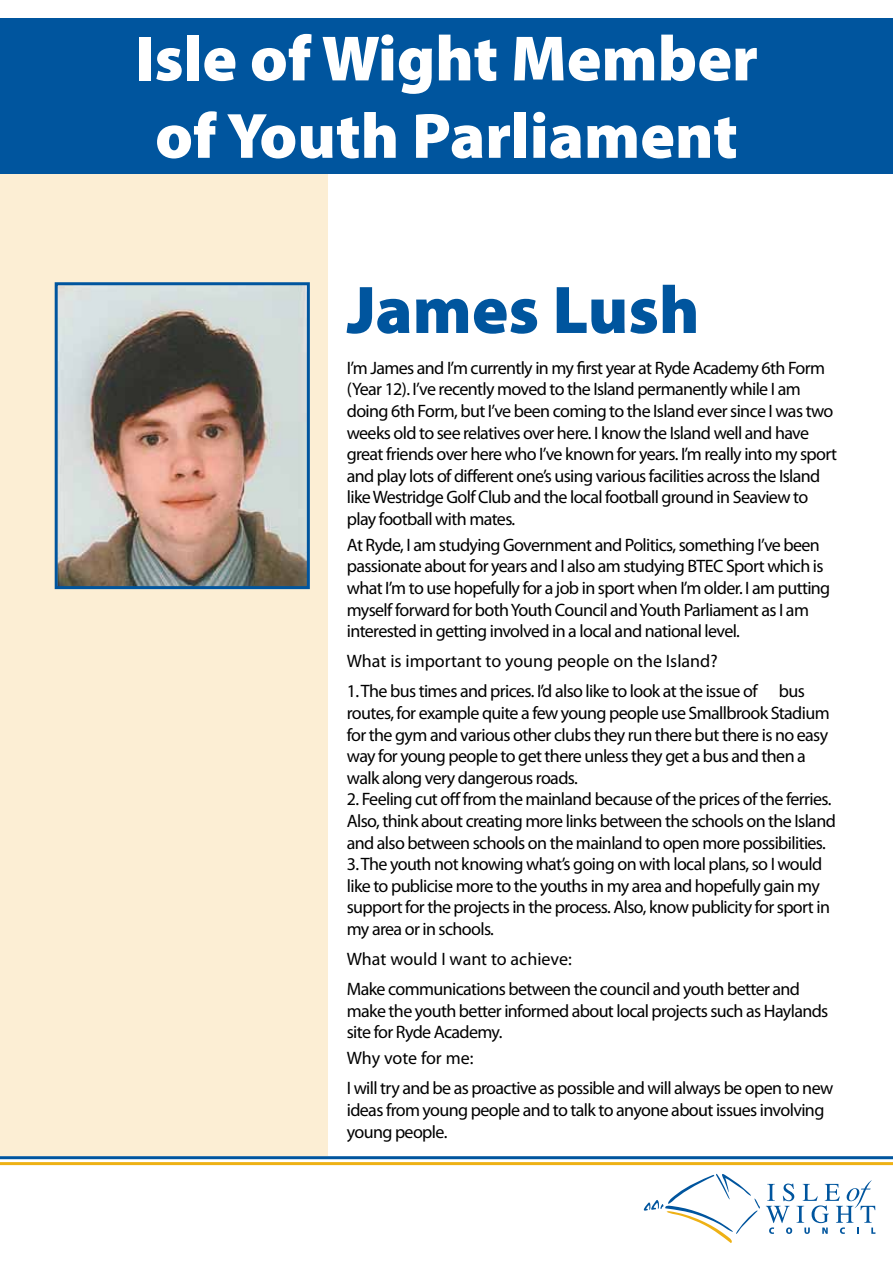
<style>
.page{position:relative;width:893px;height:1263px;background:#fff}
.page>*{position:absolute;margin:0;border:0;box-sizing:border-box;transform-origin:0 0}
.t1{font:900 67.95px "Myriad Pro";color:#00559e}
.t2{font:900 64.5px/77.4px "Myriad Pro";color:#fff;text-align:center}
.t3{font:18px/21.6px "Myriad Pro";letter-spacing:-.035em;color:#000}
.t4{font:18px "Myriad Pro";color:#000}
</style>
<div class="page">
<svg style="left:644px;top:1174px;width:116px;height:69px"></svg>
<svg style="left:766px;top:1180px;width:109px;height:54px"></svg>
<hr style="left:0;top:1156px;width:893px;height:3px;background:#00559e">
<hr style="left:0;top:1162px;width:893px;height:3px;background:#eeb115">
<div style="left:0;top:164px;width:327px;height:992px;background:#fceed4"></div>
<div style="left:0;top:18px;width:893px;height:155px;background:#00559e"></div>
<img style="left:59px;top:286px;width:247px;height:299px">
<div style="left:55px;top:282px;width:255px;height:307px;border:3px solid #00559e"></div>
<h2 class="t2" style="left:135px;top:17px;width:625px">Isle of Wight Member of Youth Parliament</h2>
<h1 class="t1" style="left:347px;top:265px;width:354px">James Lush</h1>
<p class="t3" style="left:347px;top:357px;width:492px">I’m James and I’m currently in my first year at Ryde Academy 6th Form (Year 12). I’ve recently moved to the Island permanently while I am doing 6th Form, but I’ve been coming to the Island ever since I was two weeks old to see relatives over here. I know the Island well and have great friends over here who I’ve known for years. I’m really into my sport and play lots of different one’s using various facilities across the Island like Westridge Golf Club and the local football ground in Seaview to play football with mates.</p>
<p class="t3" style="left:347px;top:534px;width:485px">At Ryde, I am studying Government and Politics, something I’ve been passionate about for years and I also am studying BTEC Sport which is what I’m to use hopefully for a job in sport when I’m older. I am putting myself forward for both Youth Council and Youth Parliament as I am interested in getting involved in a local and national level.</p>
<p class="t4" style="left:347px;top:650px;width:372px">What is important to young people on the Island?</p>
<p class="t3" style="left:347px;top:680px;width:484px">1. The bus times and prices. I’d also like to look at the issue of bus routes, for example quite a few young people use Smallbrook Stadium for the gym and various other clubs they run there but there is no easy way for young people to get there unless they get a bus and then a walk along very dangerous roads.</p>
<p class="t3" style="left:347px;top:788px;width:491px">2. Feeling cut off from the mainland because of the prices of the ferries.<br>Also, think about creating more links between the schools on the Island and also between schools on the mainland to open more possibilities.</p>
<p class="t3" style="left:347px;top:853px;width:485px">3. The youth not knowing what’s going on with local plans, so I would like to publicise more to the youths in my area and hopefully gain my support for the projects in the process. Also, know publicity for sport in my area or in schools.</p>
<p class="t3" style="left:347px;top:944px;width:455px;line-height:30.2px">What would I want to achieve:<br>Make communications between the council and youth better and</p>
<p class="t3" style="left:347px;top:1000px;width:483px">make the youth better informed about local projects such as Haylands site for Ryde Academy.</p>
<p class="t3" style="left:347px;top:1043px;width:488px;line-height:30.2px">Why vote for me:<br>I will try and be as proactive as possible and will always be open to new</p>
<p class="t3" style="left:347px;top:1099px;width:479px">ideas from young people and to talk to anyone about issues involving young people.</p>
</div>
